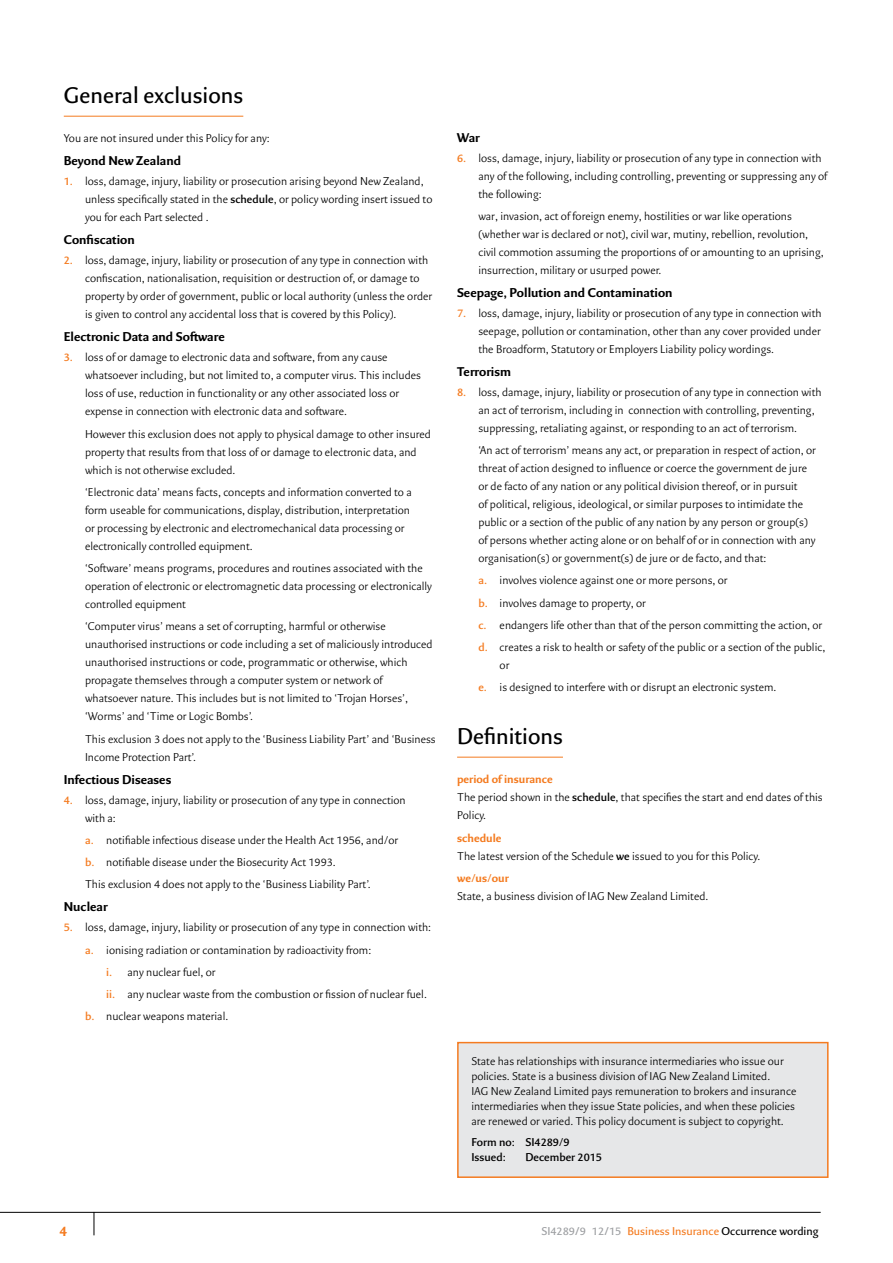
<style>
.page{position:relative;width:893px;height:1263px;background:#fff}
.page>*{position:absolute;margin:0;border:0;box-sizing:border-box;transform-origin:0 0}
.t1{font:24px "Eva Pro";color:#000}
.t2{font:700 15px "Eva Pro";color:#f47b20}
.t3{font:700 13.5px "Eva Pro";color:#000}
.t4{font:300 12px/18px "Eva Pro";color:#000}
.t5{font:12px "Eva Pro";color:#f47b20}
.t6{font:600 12px/15px "Eva Pro";color:#000}
.t7{font:700 12px "Eva Pro";color:#f47b20}
.s1{font-weight:600;color:#f47b20}
.s2{font-weight:600}
.s3{font-weight:700;color:#f47b20}
.s4{color:#9d9fa2}
.s5{color:#000}
</style>
<div class="page">
<hr style="left:64px;top:116px;width:179px;height:1px;background:#f47b20">
<hr style="left:457px;top:757px;width:106px;height:1px;background:#f47b20">
<div style="left:458px;top:1042px;width:370px;height:135px;background:#e6e7e8"></div>
<div style="left:457px;top:1042px;width:372px;height:136px;border:2px solid #f47b20"></div>
<hr style="left:0;top:1212px;width:821px;height:1px;background:#000">
<svg style="left:94px;top:1212px;width:1px;height:23px"></svg>
<h1 class="t1" style="left:64px;top:80px;width:181px">General exclusions</h1>
<p class="t4" style="left:64px;top:129px;width:207px">You are not insured under this Policy for any:</p>
<p class="t3" style="left:64px;top:152px;width:119px">Beyond New Zealand</p>
<p class="t4" style="left:85px;top:172px;width:349px;text-indent:-21px"><span class="s1">1.</span> loss, damage, injury, liability or prosecution arising beyond New Zealand, unless specifically stated in the <span class="s2">schedule</span>, or policy wording insert issued to you for each Part selected .</p>
<p class="t3" style="left:64px;top:231px;width:73px">Confiscation</p>
<p class="t4" style="left:85px;top:251px;width:349px;text-indent:-21px"><span class="s1">2.</span> loss, damage, injury, liability or prosecution of any type in connection with confiscation, nationalisation, requisition or destruction of, or damage to property by order of government, public or local authority (unless the order is given to control any accidental loss that is covered by this Policy).</p>
<p class="t3" style="left:64px;top:328px;width:163px">Electronic Data and Software</p>
<p class="t4" style="left:85px;top:348px;width:337px;text-indent:-21px"><span class="s1">3.</span> loss of or damage to electronic data and software, from any cause whatsoever including, but not limited to, a computer virus. This includes loss of use, reduction in functionality or any other associated loss or expense in connection with electronic data and software.</p>
<p class="t4" style="left:85px;top:425px;width:347px">However this exclusion does not apply to physical damage to other insured property that results from that loss of or damage to electronic data, and which is not otherwise excluded.</p>
<p class="t4" style="left:85px;top:483px;width:328px">‘Electronic data’ means facts, concepts and information converted to a form useable for communications, display, distribution, interpretation or processing by electronic and electromechanical data processing or electronically controlled equipment.</p>
<p class="t4" style="left:85px;top:559px;width:348px">‘Software’ means programs, procedures and routines associated with the operation of electronic or electromagnetic data processing or electronically controlled equipment</p>
<p class="t4" style="left:85px;top:617px;width:349px">‘Computer virus’ means a set of corrupting, harmful or otherwise unauthorised instructions or code including a set of maliciously introduced unauthorised instructions or code, programmatic or otherwise, which propagate themselves through a computer system or network of whatsoever nature. This includes but is not limited to ‘Trojan Horses’, ‘Worms’ and ‘Time or Logic Bombs’.</p>
<p class="t4" style="left:85px;top:730px;width:352px">This exclusion 3 does not apply to the ‘Business Liability Part’ and ‘Business<br>Income Protection Part’.</p>
<p class="t3" style="left:64px;top:770px;width:109px">Infectious Diseases</p>
<p class="t4" style="left:85px;top:791px;width:322px;text-indent:-21px"><span class="s1">4.</span> loss, damage, injury, liability or prosecution of any type in connection with a:</p>
<p class="t4" style="left:85px;top:829px;width:315px;line-height:22.2px"><span class="s1">a.</span> notifiable infectious disease under the Health Act 1956, and/or <span class="s1">b.</span> notifiable disease under the Biosecurity Act 1993.<br>This exclusion 4 does not apply to the ‘Business Liability Part’.</p>
<p class="t3" style="left:64px;top:898px;width:45px">Nuclear</p>
<p class="t4" style="left:64px;top:918px;width:369px"><span class="s1">5.</span> loss, damage, injury, liability or prosecution of any type in connection with:</p>
<p class="t4" style="left:85px;top:941px;width:288px"><span class="s1">a.</span> ionising radiation or contamination by radioactivity from:</p>
<p class="t4" style="left:106px;top:963px;width:111px"><span class="s1">i.</span> any nuclear fuel, or</p>
<p class="t4" style="left:106px;top:985px;width:322px"><span class="s1">ii.</span> any nuclear waste from the combustion or fission of nuclear fuel.</p>
<p class="t4" style="left:85px;top:1007px;width:145px"><span class="s1">b.</span> nuclear weapons material.</p>
<p class="t3" style="left:457px;top:128px;width:24px">War</p>
<p class="t4" style="left:478px;top:149px;width:350px;text-indent:-21px"><span class="s1">6.</span> loss, damage, injury, liability or prosecution of any type in connection with any of the following, including controlling, preventing or suppressing any of the following:</p>
<p class="t4" style="left:478px;top:207px;width:347px">war, invasion, act of foreign enemy, hostilities or war like operations (whether war is declared or not), civil war, mutiny, rebellion, revolution, civil commotion assuming the proportions of or amounting to an uprising, insurrection, military or usurped power.</p>
<p class="t3" style="left:457px;top:284px;width:217px">Seepage, Pollution and Contamination</p>
<p class="t4" style="left:478px;top:304px;width:345px;text-align:justify;text-indent:-21px"><span class="s1">7.</span> loss, damage, injury, liability or prosecution of any type in connection with seepage, pollution or contamination, other than any cover provided under the Broadform, Statutory or Employers Liability policy wordings.</p>
<p class="t3" style="left:457px;top:363px;width:55px">Terrorism</p>
<p class="t4" style="left:478px;top:383px;width:345px;text-indent:-21px"><span class="s1">8.</span> loss, damage, injury, liability or prosecution of any type in connection with an act of terrorism, including in connection with controlling, preventing, suppressing, retaliating against, or responding to an act of terrorism.</p>
<p class="t4" style="left:478px;top:441px;width:339px">‘An act of terrorism’ means any act, or preparation in respect of action, or threat of action designed to influence or coerce the government de jure or de facto of any nation or any political division thereof, or in pursuit<br>of political, religious, ideological, or similar purposes to intimidate the public or a section of the public of any nation by any person or group(s) of persons whether acting alone or on behalf of or in connection with any organisation(s) or government(s) de jure or de facto, and that:</p>
<p class="t4" style="left:478px;top:569px;width:348px;line-height:22.2px"><span class="s1">a.</span> involves violence against one or more persons, or<br><span class="s1">b.</span> involves damage to property, or<br><span class="s1">c.</span> endangers life other than that of the person committing the action, or <span class="s1">d.</span> creates a risk to health or safety of the public or a section of the public,</p>
<p class="t4" style="left:478px;top:654px;width:299px;line-height:22.2px;text-indent:21px">or<br><span class="s1">e.</span> is designed to interfere with or disrupt an electronic system.</p>
<h1 class="t1" style="left:457px;top:721px;width:107px">Definitions</h1>
<p class="t4" style="left:457px;top:770px;width:367px"><span class="s3">period of insurance<br></span>The period shown in the <span class="s2">schedule</span>, that specifies the start and end dates of this<br>Policy.</p>
<p class="t4" style="left:457px;top:829px;width:305px"><span class="s3">schedule<br></span>The latest version of the Schedule <span class="s2">we</span> issued to you for this Policy.</p>
<p class="t7" style="left:457px;top:870px;width:53px">we/us/our</p>
<p class="t4" style="left:457px;top:887px;width:253px">State, a business division of IAG New Zealand Limited.</p>
<p class="t4" style="left:471px;top:1053px;width:326px;line-height:15px">State has relationships with insurance intermediaries who issue our policies. State is a business division of IAG New Zealand Limited.<br>IAG New Zealand Limited pays remuneration to brokers and insurance intermediaries when they issue State policies, and when these policies are renewed or varied. This policy document is subject to copyright.</p>
<p class="t6" style="left:471px;top:1134px;width:100px">Form no: SI4289/9<br>Issued:</p>
<p class="t6" style="left:525px;top:1149px;width:78px">December 2015</p>
<p class="t2" style="left:60px;top:1221px;width:9px">4</p>
<p class="t5" style="left:541px;top:1224px;width:279px"><span class="s4">SI4289/9 12/15</span> Business Insurance <span class="s5">Occurrence wording</span></p>
</div>
